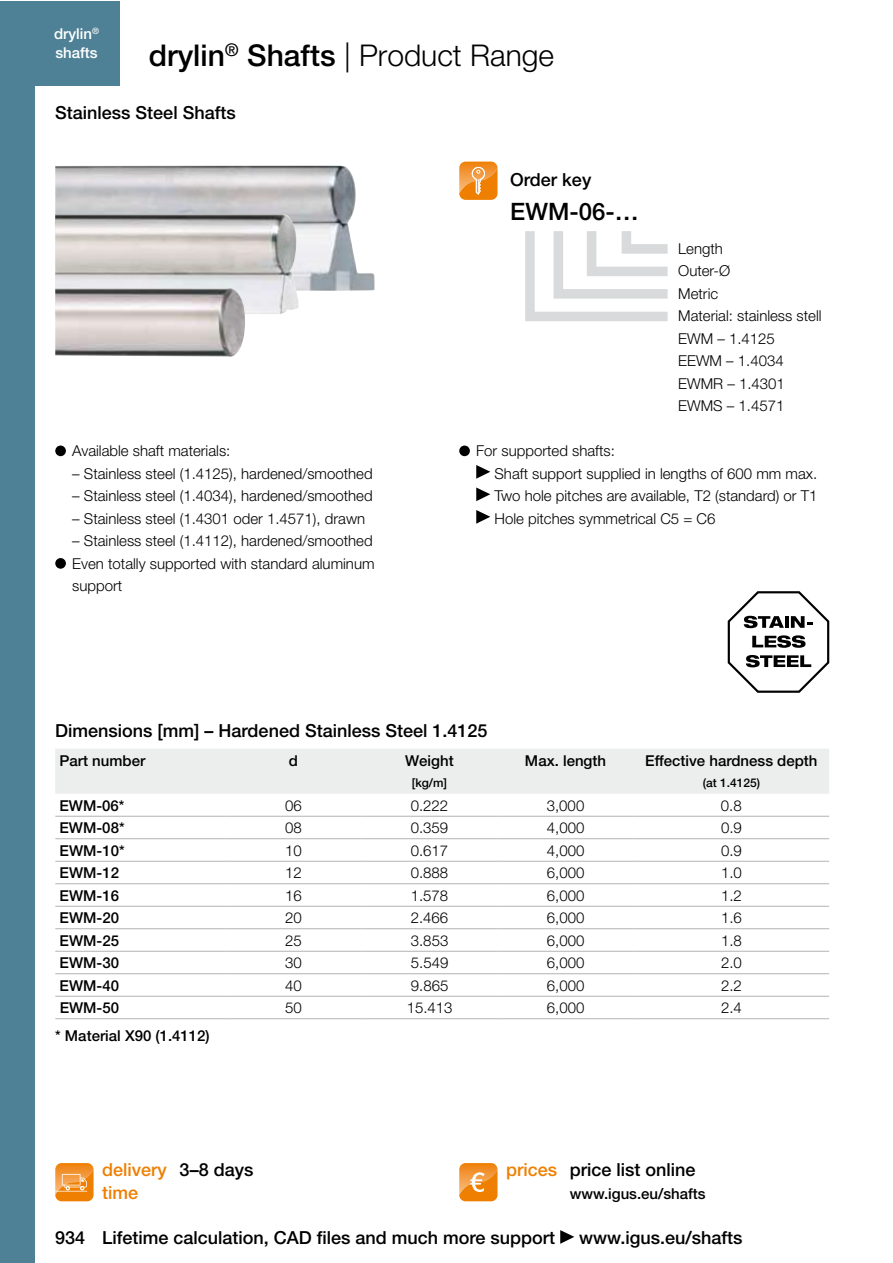
<style>
.page{position:relative;width:893px;height:1263px;background:#fff}
.page>*{position:absolute;margin:0;border:0;box-sizing:border-box;transform-origin:0 0}
.t1{font:300 30px "Helvetica Neue LT";color:#000}
.t2{font:500 24px "Helvetica Neue LT";color:#000}
.t3{font:500 18px "Helvetica Neue LT";color:#000}
.t4{font:500 18px/22.5px "Helvetica Neue LT";color:#ee7f00}
.t5{font:300 15px/22.5px "Helvetica Neue LT";color:#000}
.t6{font:500 15px "Helvetica Neue LT";color:#000}
.t7{font:500 15px/19.5px "Helvetica Neue LT";color:#fff}
.t8{font:500 12px "Helvetica Neue LT";color:#000}
.s1{font-weight:500}
</style>
<div class="page">
<div style="left:0;top:1px;width:34px;height:1262px;background:#4f8196"></div>
<div style="left:0;top:1px;width:119px;height:84px;background:#4f8196"></div>
<svg style="left:55px;top:1163px;width:39px;height:38px"></svg>
<svg style="left:459px;top:1163px;width:38px;height:38px"></svg>
<svg style="left:459px;top:162px;width:38px;height:38px"></svg>
<svg style="left:560px;top:1230px;width:14px;height:14px"></svg>
<img style="left:55px;top:166px;width:320px;height:125px">
<img style="left:55px;top:214px;width:244px;height:100px">
<img style="left:55px;top:288px;width:191px;height:69px">
<div style="left:55px;top:749px;width:774px;height:45px;background:#eceded"></div>
<hr style="left:55px;top:816px;width:170px;height:1px;background:#b1b3b4">
<hr style="left:225px;top:816px;width:136px;height:1px;background:#b1b3b4">
<hr style="left:361px;top:816px;width:136px;height:1px;background:#b1b3b4">
<hr style="left:497px;top:816px;width:137px;height:1px;background:#b1b3b4">
<hr style="left:634px;top:816px;width:195px;height:1px;background:#b1b3b4">
<hr style="left:55px;top:838px;width:170px;height:1px;background:#b1b3b4">
<hr style="left:225px;top:838px;width:136px;height:1px;background:#b1b3b4">
<hr style="left:361px;top:838px;width:136px;height:1px;background:#b1b3b4">
<hr style="left:497px;top:838px;width:137px;height:1px;background:#b1b3b4">
<hr style="left:634px;top:838px;width:195px;height:1px;background:#b1b3b4">
<hr style="left:55px;top:861px;width:170px;height:1px;background:#b1b3b4">
<hr style="left:225px;top:861px;width:136px;height:1px;background:#b1b3b4">
<hr style="left:361px;top:861px;width:136px;height:1px;background:#b1b3b4">
<hr style="left:497px;top:861px;width:137px;height:1px;background:#b1b3b4">
<hr style="left:634px;top:861px;width:195px;height:1px;background:#b1b3b4">
<hr style="left:55px;top:883px;width:170px;height:1px;background:#b1b3b4">
<hr style="left:225px;top:883px;width:136px;height:1px;background:#b1b3b4">
<hr style="left:361px;top:883px;width:136px;height:1px;background:#b1b3b4">
<hr style="left:497px;top:883px;width:137px;height:1px;background:#b1b3b4">
<hr style="left:634px;top:883px;width:195px;height:1px;background:#b1b3b4">
<hr style="left:55px;top:906px;width:170px;height:1px;background:#b1b3b4">
<hr style="left:225px;top:906px;width:136px;height:1px;background:#b1b3b4">
<hr style="left:361px;top:906px;width:136px;height:1px;background:#b1b3b4">
<hr style="left:497px;top:906px;width:137px;height:1px;background:#b1b3b4">
<hr style="left:634px;top:906px;width:195px;height:1px;background:#b1b3b4">
<hr style="left:55px;top:928px;width:170px;height:1px;background:#b1b3b4">
<hr style="left:225px;top:928px;width:136px;height:1px;background:#b1b3b4">
<hr style="left:361px;top:928px;width:136px;height:1px;background:#b1b3b4">
<hr style="left:497px;top:928px;width:137px;height:1px;background:#b1b3b4">
<hr style="left:634px;top:928px;width:195px;height:1px;background:#b1b3b4">
<hr style="left:55px;top:951px;width:170px;height:1px;background:#b1b3b4">
<hr style="left:225px;top:951px;width:136px;height:1px;background:#b1b3b4">
<hr style="left:361px;top:951px;width:136px;height:1px;background:#b1b3b4">
<hr style="left:497px;top:951px;width:137px;height:1px;background:#b1b3b4">
<hr style="left:634px;top:951px;width:195px;height:1px;background:#b1b3b4">
<hr style="left:55px;top:973px;width:170px;height:1px;background:#b1b3b4">
<hr style="left:225px;top:973px;width:136px;height:1px;background:#b1b3b4">
<hr style="left:361px;top:973px;width:136px;height:1px;background:#b1b3b4">
<hr style="left:497px;top:973px;width:137px;height:1px;background:#b1b3b4">
<hr style="left:634px;top:973px;width:195px;height:1px;background:#b1b3b4">
<hr style="left:55px;top:996px;width:170px;height:1px;background:#b1b3b4">
<hr style="left:55px;top:1018px;width:170px;height:1px;background:#b1b3b4">
<hr style="left:225px;top:996px;width:136px;height:1px;background:#b1b3b4">
<hr style="left:225px;top:1018px;width:136px;height:1px;background:#b1b3b4">
<hr style="left:361px;top:996px;width:136px;height:1px;background:#b1b3b4">
<hr style="left:361px;top:1018px;width:136px;height:1px;background:#b1b3b4">
<hr style="left:497px;top:996px;width:137px;height:1px;background:#b1b3b4">
<hr style="left:497px;top:1018px;width:137px;height:1px;background:#b1b3b4">
<hr style="left:634px;top:996px;width:195px;height:1px;background:#b1b3b4">
<hr style="left:634px;top:1018px;width:195px;height:1px;background:#b1b3b4">
<svg style="left:727px;top:591px;width:103px;height:102px"></svg>
<svg style="left:525px;top:231px;width:143px;height:90px"></svg>
<div style="left:55px;top:445px;width:11px;height:11px;background:#000;border-radius:50%"></div>
<div style="left:55px;top:558px;width:11px;height:11px;background:#000;border-radius:50%"></div>
<div style="left:459px;top:445px;width:11px;height:11px;background:#000;border-radius:50%"></div>
<svg style="left:476px;top:465px;width:14px;height:14px"></svg>
<svg style="left:476px;top:487px;width:14px;height:14px"></svg>
<svg style="left:476px;top:510px;width:14px;height:14px"></svg>
<p class="t7" style="left:54px;top:23px;width:47px">drylin<sup>® </sup>shafts</p>
<h1 class="t1" style="left:149px;top:37px;width:407px"><span class="s1">drylin</span><sup>®</sup> <span class="s1">Shafts</span> | Product Range</h1>
<p class="t3" style="left:55px;top:101px;width:182px">Stainless Steel Shafts</p>
<p class="t5" style="left:72px;top:439px;width:160px">Available shaft materials:</p>
<p class="t5" style="left:72px;top:462px;width:302px">– Stainless steel (1.4125), hardened/smoothed</p>
<p class="t5" style="left:72px;top:484px;width:302px">– Stainless steel (1.4034), hardened/smoothed</p>
<p class="t5" style="left:72px;top:507px;width:294px">– Stainless steel (1.4301 oder 1.4571), drawn</p>
<p class="t5" style="left:72px;top:529px;width:304px">– Stainless steel (1.4112), hardened/smoothed<br>Even totally supported with standard aluminum support</p>
<p class="t3" style="left:510px;top:169px;width:83px">Order key</p>
<h2 class="t2" style="left:510px;top:197px;width:130px">EWM-06-…</h2>
<p class="t5" style="left:678px;top:237px;width:145px">Length<br>Outer-Ø<br>Metric<br>Material: stainless stell<br>EWM – 1.4125<br>EEWM – 1.4034<br>EWMR – 1.4301<br>EWMS – 1.4571</p>
<p class="t5" style="left:494px;top:439px;width:324px;text-indent:-18px">For supported shafts:<br>Shaft support supplied in lengths of 600 mm max.<br>Two hole pitches are available, T2 (standard) or T1<br>Hole pitches symmetrical C5 = C6</p>
<p class="t3" style="left:55px;top:720px;width:434px">Dimensions [mm] – Hardened Stainless Steel 1.4125</p>
<p class="t6" style="left:60px;top:751px;width:87px">Part number</p>
<p class="t6" style="left:289px;top:751px;width:11px">d</p>
<p class="t6" style="left:405px;top:751px;width:50px">Weight</p>
<p class="t6" style="left:525px;top:751px;width:83px">Max. length</p>
<p class="t6" style="left:645px;top:751px;width:174px">Effective hardness depth</p>
<p class="t8" style="left:412px;top:776px;width:37px">[kg/m]</p>
<p class="t8" style="left:703px;top:776px;width:59px">(at 1.4125)</p>
<p class="t6" style="left:60px;top:796px;width:67px">EWM-06*</p>
<p class="t5" style="left:285px;top:794px;width:18px">06</p>
<p class="t5" style="left:411px;top:794px;width:39px">0.222</p>
<p class="t5" style="left:547px;top:794px;width:39px">3,000</p>
<p class="t5" style="left:721px;top:794px;width:22px">0.8</p>
<p class="t6" style="left:60px;top:819px;width:67px">EWM-08*</p>
<p class="t5" style="left:285px;top:816px;width:18px">08</p>
<p class="t5" style="left:411px;top:816px;width:39px">0.359</p>
<p class="t5" style="left:547px;top:816px;width:39px">4,000</p>
<p class="t5" style="left:721px;top:816px;width:22px">0.9</p>
<p class="t6" style="left:60px;top:841px;width:67px">EWM-10*</p>
<p class="t5" style="left:285px;top:839px;width:18px">10</p>
<p class="t5" style="left:411px;top:839px;width:39px">0.617</p>
<p class="t5" style="left:547px;top:839px;width:39px">4,000</p>
<p class="t5" style="left:721px;top:839px;width:22px">0.9</p>
<p class="t6" style="left:60px;top:864px;width:61px">EWM-12</p>
<p class="t5" style="left:285px;top:861px;width:18px">12</p>
<p class="t5" style="left:411px;top:861px;width:39px">0.888</p>
<p class="t5" style="left:547px;top:861px;width:39px">6,000</p>
<p class="t5" style="left:721px;top:861px;width:22px">1.0</p>
<p class="t6" style="left:60px;top:886px;width:61px">EWM-16</p>
<p class="t5" style="left:285px;top:884px;width:18px">16</p>
<p class="t5" style="left:411px;top:884px;width:39px">1.578</p>
<p class="t5" style="left:547px;top:884px;width:39px">6,000</p>
<p class="t5" style="left:721px;top:884px;width:22px">1.2</p>
<p class="t6" style="left:60px;top:909px;width:61px">EWM-20</p>
<p class="t5" style="left:285px;top:906px;width:18px">20</p>
<p class="t5" style="left:411px;top:906px;width:39px">2.466</p>
<p class="t5" style="left:547px;top:906px;width:39px">6,000</p>
<p class="t5" style="left:721px;top:906px;width:22px">1.6</p>
<p class="t6" style="left:60px;top:931px;width:61px">EWM-25</p>
<p class="t5" style="left:285px;top:929px;width:18px">25</p>
<p class="t5" style="left:411px;top:929px;width:39px">3.853</p>
<p class="t5" style="left:547px;top:929px;width:39px">6,000</p>
<p class="t5" style="left:721px;top:929px;width:22px">1.8</p>
<p class="t6" style="left:60px;top:954px;width:61px">EWM-30</p>
<p class="t5" style="left:285px;top:951px;width:18px">30</p>
<p class="t5" style="left:411px;top:951px;width:39px">5.549</p>
<p class="t5" style="left:547px;top:951px;width:39px">6,000</p>
<p class="t5" style="left:721px;top:951px;width:22px">2.0</p>
<p class="t6" style="left:60px;top:976px;width:61px">EWM-40</p>
<p class="t5" style="left:285px;top:974px;width:18px">40</p>
<p class="t5" style="left:411px;top:974px;width:39px">9.865</p>
<p class="t5" style="left:547px;top:974px;width:39px">6,000</p>
<p class="t5" style="left:721px;top:974px;width:22px">2.2</p>
<p class="t6" style="left:60px;top:999px;width:61px">EWM-50</p>
<p class="t5" style="left:285px;top:996px;width:18px">50</p>
<p class="t5" style="left:407px;top:996px;width:47px">15.413</p>
<p class="t5" style="left:547px;top:996px;width:39px">6,000</p>
<p class="t5" style="left:721px;top:996px;width:22px">2.4</p>
<p class="t6" style="left:55px;top:1027px;width:156px">* Material X90 (1.4112)</p>
<p class="t4" style="left:102px;top:1158px;width:66px">delivery time</p>
<p class="t4" style="left:506px;top:1158px;width:53px">prices</p>
<p class="t3" style="left:180px;top:1159px;width:75px">3–8 days</p>
<p class="t3" style="left:570px;top:1159px;width:127px">price list online</p>
<p class="t6" style="left:570px;top:1184px;width:137px">www.igus.eu/shafts</p>
<p class="t3" style="left:55px;top:1226px;width:32px">934</p>
<p class="t3" style="left:102px;top:1226px;width:455px">Lifetime calculation, CAD files and much more support</p>
<p class="t3" style="left:579px;top:1226px;width:165px">www.igus.eu/shafts</p>
</div>
